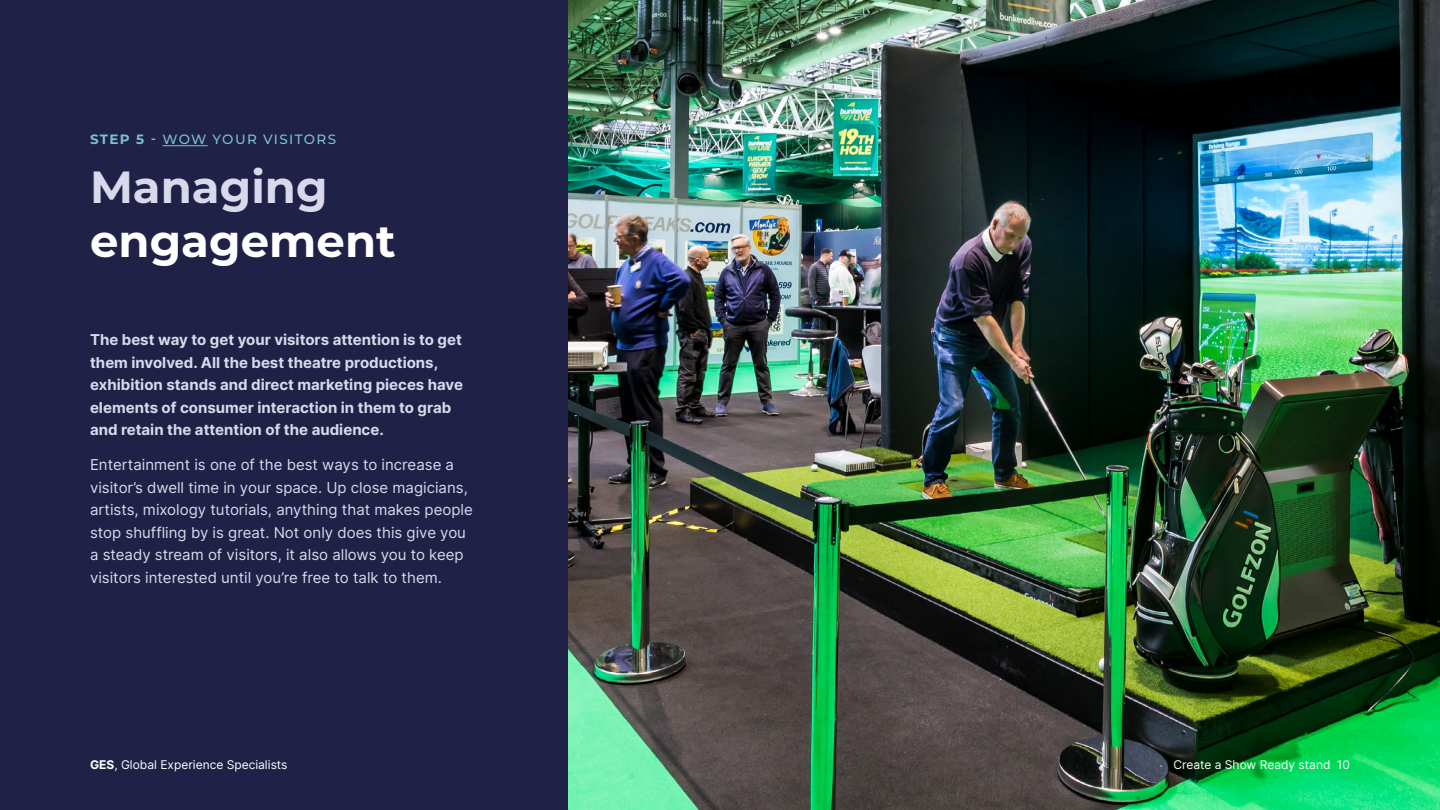
<style>
.page{position:relative;width:1440px;height:810px;background:#fff}
.page>*{position:absolute;margin:0;border:0;box-sizing:border-box;transform-origin:0 0}
.t1{font:700 45px "Montserrat";color:#fff}
.t2{font:700 45px "Montserrat";color:#dad9eb}
.t3{font:15px/22.5px "Inter";color:#dad9eb}
.t4{font:700 15px/22.5px "Inter";color:#dad9eb}
.t5{font:500 13.5px "Montserrat";letter-spacing:.1em;color:#7bc2ca}
.t6{font:12px "Inter";color:#fff}
.s1{font-weight:700}
.s2{color:#b0dadf}
</style>
<div class="page">
<div style="left:0;top:0;width:568px;height:810px;background:#1f2147"></div>
<hr style="left:162px;top:145px;width:46px;height:1px;background:#7bc2ca">
<img style="left:568px;top:0;width:872px;height:810px">
<p class="t5" style="left:90px;top:130px;width:248px"><span class="s1">STEP 5</span> <span class="s2">-</span> WOW YOUR VISITORS</p>
<h1 class="t2" style="left:90px;top:155px;width:239px">Managing</h1>
<h1 class="t1" style="left:90px;top:209px;width:307px">engagement</h1>
<p class="t4" style="left:90px;top:328px;width:375px">The best way to get your visitors attention is to get them involved. All the best theatre productions, exhibition stands and direct marketing pieces have elements of consumer interaction in them to grab and retain the attention of the audience.</p>
<p class="t3" style="left:90px;top:453px;width:384px">Entertainment is one of the best ways to increase a visitor’s dwell time in your space. Up close magicians, artists, mixology tutorials, anything that makes people stop shuffling by is great. Not only does this give you a steady stream of visitors, it also allows you to keep visitors interested until you’re free to talk to them.</p>
<p class="t6" style="left:90px;top:756px;width:199px"><span class="s1">GES</span>, Global Experience Specialists</p>
<p class="t6" style="left:1173px;top:756px;width:178px">Create a Show Ready stand 10</p>
</div>
